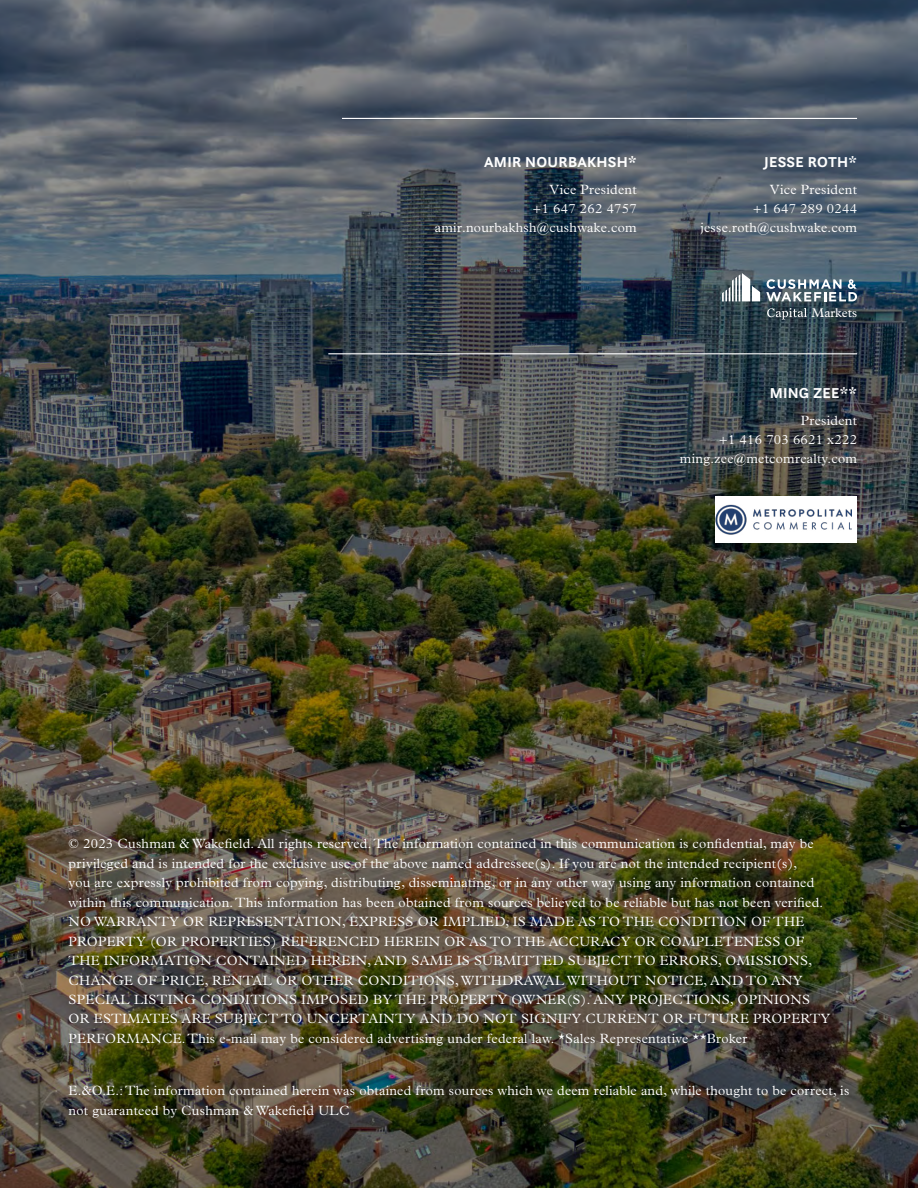
<style>
.page{position:relative;width:918px;height:1188px;background:#fff}
.page>*{position:absolute;margin:0;border:0;box-sizing:border-box;transform-origin:0 0}
.t1{font:700 15px "Questa Sans";letter-spacing:.02em;color:#fff}
.t2{font:300 13.5px/19.5px "Plantin MT Pro";letter-spacing:.02em;color:#fff;text-align:right}
.t3{font:12.75px "Plantin MT Pro";color:#fff}
</style>
<div class="page">
<img style="left:0;top:0;width:918px;height:1188px">
<hr style="left:342px;top:118px;width:515px;height:1px;background:#fff">
<svg style="left:722px;top:273px;width:38px;height:28px"></svg>
<svg style="left:766px;top:279px;width:91px;height:22px"></svg>
<svg style="left:767px;top:308px;width:40px;height:11px"></svg>
<div style="left:715px;top:496px;width:142px;height:47px;background:#fff"></div>
<img style="left:715px;top:504px;width:137px;height:31px">
<hr style="left:328px;top:353px;width:529px;height:1px;background:#fff">
<p class="t1" style="left:484px;top:153px;width:154px">AMIR NOURBAKHSH*</p>
<p class="t2" style="left:435px;top:179px;width:203px">Vice President<br>+1 647 262 4757 amir.nourbakhsh@cushwake.com</p>
<p class="t1" style="left:764px;top:153px;width:94px">JESSE ROTH*</p>
<p class="t2" style="left:701px;top:179px;width:158px">Vice President<br>+1 647 289 0244 jesse.roth@cushwake.com</p>
<p class="t3" style="left:812px;top:305px;width:47px">Markets</p>
<p class="t1" style="left:770px;top:384px;width:89px">MING ZEE**</p>
<p class="t2" style="left:680px;top:410px;width:179px">President<br>+1 416 703 6621 x222 ming.zee@metcomrealty.com</p>
<p class="t2" style="left:69px;top:834px;width:763px;text-align:left">© 2023 Cushman &amp; Wakefield. All rights reserved. The information contained in this communication is confidential, may be privileged and is intended for the exclusive use of the above named addressee(s). If you are not the intended recipient(s),<br>you are expressly prohibited from copying, distributing, disseminating, or in any other way using any information contained within this communication. This information has been obtained from sources believed to be reliable but has not been verified.<br>NO WARRANTY OR REPRESENTATION, EXPRESS OR IMPLIED, IS MADE AS TO THE CONDITION OF THE PROPERTY (OR PROPERTIES) REFERENCED HEREIN OR AS TO THE ACCURACY OR COMPLETENESS OF THE INFORMATION CONTAINED HEREIN, AND SAME IS SUBMITTED SUBJECT TO ERRORS, OMISSIONS, CHANGE OF PRICE, RENTAL OR OTHER CONDITIONS, WITHDRAWAL WITHOUT NOTICE, AND TO ANY SPECIAL LISTING CONDITIONS IMPOSED BY THE PROPERTY OWNER(S). ANY PROJECTIONS, OPINIONS OR ESTIMATES ARE SUBJECT TO UNCERTAINTY AND DO NOT SIGNIFY CURRENT OR FUTURE PROPERTY PERFORMANCE. This e-mail may be considered advertising under federal law. *Sales Representative **Broker</p>
<p class="t2" style="left:69px;top:1081px;width:782px;text-align:left">E.&amp;O.E.: The information contained herein was obtained from sources which we deem reliable and, while thought to be correct, is not guaranteed by Cushman &amp; Wakefield ULC</p>
</div>
